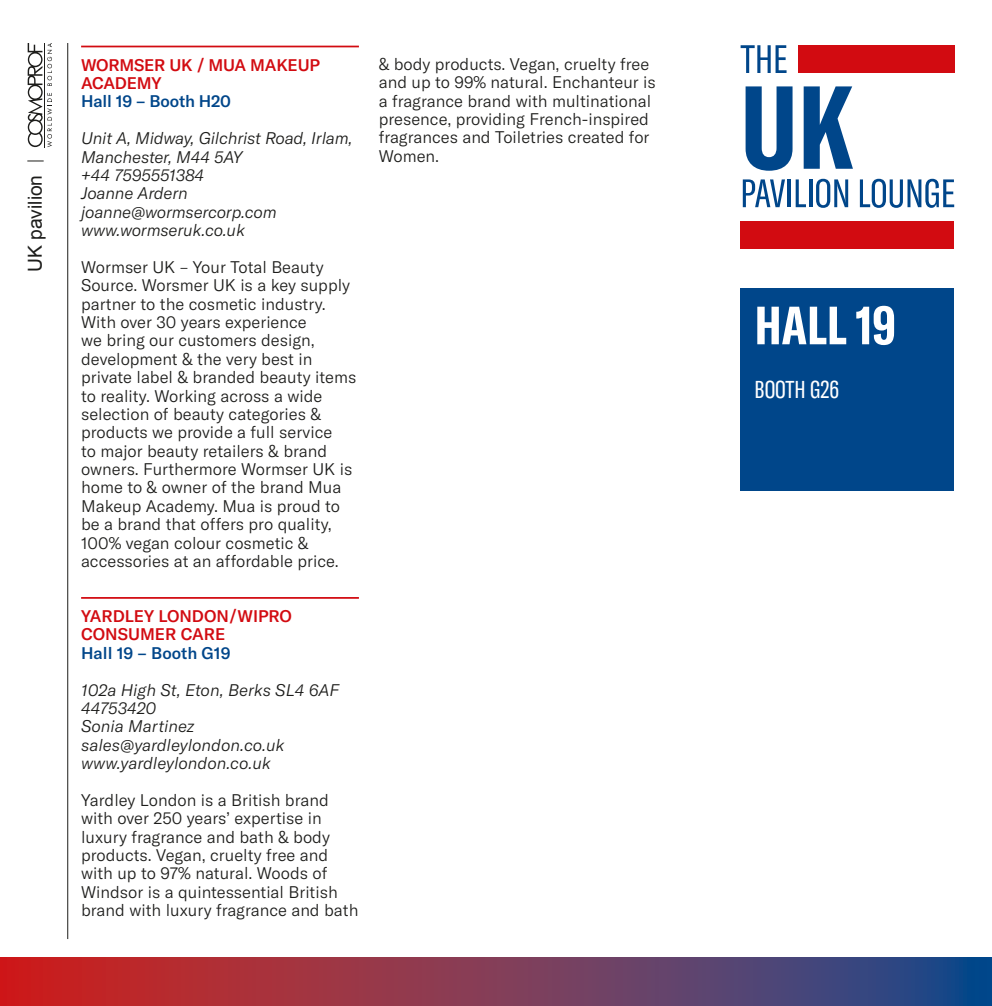
<style>
.page{position:relative;width:992px;height:1006px;background:#fff}
.page>*{position:absolute;margin:0;border:0;box-sizing:border-box;transform-origin:0 0}
.INFO_FIERA{font:700 extra-condensed 52.85px "GT America";color:#fff}
.t1{font:extra-condensed 24.15px "GT America";color:#fff}
.t2{font:19.25px "Arial";color:#1d1d1b}
.t3{font:300 16.62px/18.4px "GT America";color:#1d1d1b}
.t4{font:italic 300 16.62px/18.4px "GT America";letter-spacing:-.01em;color:#1d1d1b}
.t5{font:500 16.62px/18.4px "GT America";letter-spacing:-.01em;color:#d20b11}
.t6{font:500 16.62px "GT America";letter-spacing:-.005em;color:#00468a}
</style>
<div class="page">
<hr style="left:67px;top:43px;width:1px;height:896px;background:#1d1d1b">
<svg style="left:28px;top:43px;width:24px;height:104px"></svg>
<svg style="left:27px;top:161px;width:17px;height:1px"></svg>
<svg style="left:0;top:957px;width:992px;height:49px;background:#7c3955"></svg>
<hr style="left:81px;top:46px;width:278px;height:1px;background:#d20b11">
<hr style="left:81px;top:597px;width:278px;height:2px;background:#d20b11">
<svg style="left:741px;top:45px;width:46px;height:28px"></svg>
<svg style="left:746px;top:86px;width:46px;height:85px"></svg>
<svg style="left:804px;top:86px;width:49px;height:83px"></svg>
<svg style="left:743px;top:179px;width:42px;height:28px"></svg>
<hr style="left:788px;top:179px;width:3px;height:28px;background:#00468a">
<svg style="left:796px;top:179px;width:10px;height:28px"></svg>
<hr style="left:809px;top:179px;width:3px;height:28px;background:#00468a">
<svg style="left:816px;top:179px;width:32px;height:29px"></svg>
<svg style="left:860px;top:179px;width:94px;height:29px"></svg>
<div style="left:798px;top:45px;width:156px;height:28px;background:#d20b11"></div>
<div style="left:741px;top:221px;width:213px;height:27px;background:#d20b11"></div>
<div style="left:741px;top:288px;width:213px;height:203px;background:#00468a"></div>
<p class="t2" style="left:22px;top:272px;width:99px;rotate:-90deg">UK pavilion</p>
<p class="t5" style="left:81px;top:56px;width:240px">WORMSER UK / MUA MAKEUP<br>ACADEMY</p>
<p class="t6" style="left:81px;top:92px;width:151px">Hall 19 – Booth H20</p>
<p class="t4" style="left:81px;top:129px;width:273px">Unit A, Midway, Gilchrist Road, Irlam,<br>Manchester, M44 5AY</p>
<p class="t4" style="left:81px;top:166px;width:125px">+44 7595551384</p>
<p class="t4" style="left:81px;top:184px;width:108px">Joanne Ardern</p>
<p class="t4" style="left:81px;top:203px;width:197px">joanne@wormsercorp.com</p>
<p class="t4" style="left:81px;top:221px;width:165px">www.wormseruk.co.uk</p>
<p class="t3" style="left:81px;top:258px;width:277px">Wormser UK – Your Total Beauty<br>Source. Worsmer UK is a key supply partner to the cosmetic industry.<br>With over 30 years experience<br>we bring our customers design, development &amp; the very best in private label &amp; branded beauty items to reality. Working across a wide selection of beauty categories &amp; products we provide a full service<br>to major beauty retailers &amp; brand owners. Furthermore Wormser UK is home to &amp; owner of the brand Mua<br>Makeup Academy. Mua is proud to be a brand that offers pro quality,<br>100% vegan colour cosmetic &amp; accessories at an affordable price.</p>
<p class="t5" style="left:81px;top:607px;width:212px">YARDLEY LONDON/WIPRO<br>CONSUMER CARE</p>
<p class="t6" style="left:81px;top:643px;width:151px">Hall 19 – Booth G19</p>
<p class="t4" style="left:81px;top:680px;width:260px">102a High St, Eton, Berks SL4 6AF</p>
<p class="t4" style="left:81px;top:699px;width:77px">44753420</p>
<p class="t4" style="left:81px;top:717px;width:115px">Sonia Martinez</p>
<p class="t4" style="left:81px;top:735px;width:205px">sales@yardleylondon.co.uk</p>
<p class="t4" style="left:81px;top:754px;width:191px">www.yardleylondon.co.uk</p>
<p class="t3" style="left:81px;top:791px;width:279px">Yardley London is a British brand with over 250 years’ expertise in luxury fragrance and bath &amp; body products. Vegan, cruelty free and with up to 97% natural. Woods of Windsor is a quintessential British brand with luxury fragrance and bath</p>
<p class="t3" style="left:379px;top:55px;width:279px">&amp; body products. Vegan, cruelty free and up to 99% natural. Enchanteur is a fragrance brand with multinational presence, providing French-inspired fragrances and Toiletries created for<br>Women.</p>
<p class="INFO_FIERA" style="left:755px;top:294px;width:142px">HALL 19</p>
<p class="t1" style="left:755px;top:375px;width:86px">BOOTH G26</p>
</div>
